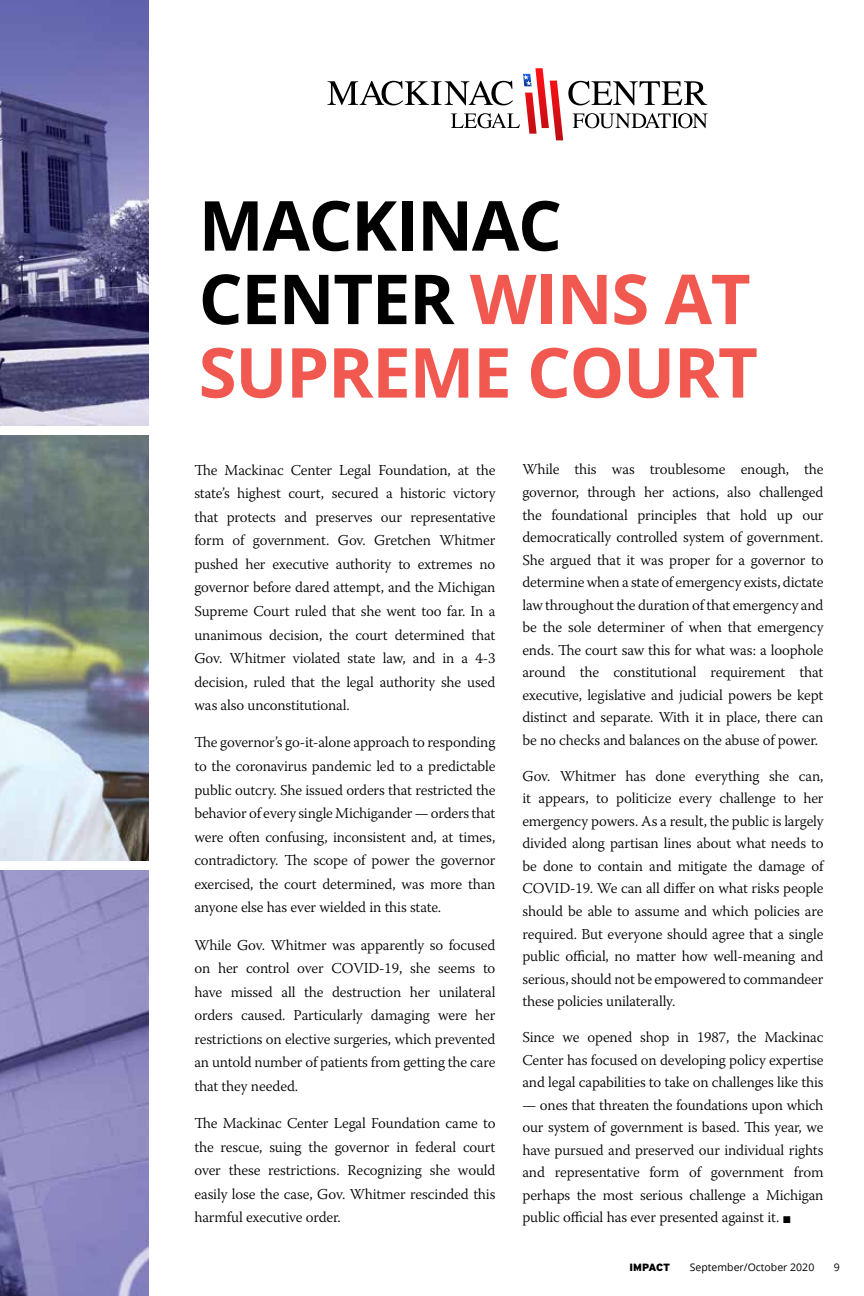
<style>
.page{position:relative;width:864px;height:1296px;background:#fff}
.page>*{position:absolute;margin:0;border:0;box-sizing:border-box;transform-origin:0 0}
.t1{font:700 69px/73.5px "Open Sans";letter-spacing:-.02em;color:#f1584f}
.t2{font:300 15px/22.5px "Warnock Pro";letter-spacing:-.01em;color:#000;text-align:justify}
.t3{font:10.5px "Open Sans";color:#000}
.t4{font:900 10.5px "Interstate";letter-spacing:-.015em;color:#000}
.s1{color:#000}
.s2{font-family:"Apex Serif";font-weight:400;font-size:13.5px}
</style>
<div class="page">
<svg style="left:327px;top:68px;width:381px;height:72px"></svg>
<img style="left:0;top:871px;width:148px;height:425px">
<img style="left:0;top:435px;width:148px;height:426px">
<img style="left:0;top:0;width:148px;height:425px">
<h1 class="t1" style="left:199px;top:187px;width:561px"><span class="s1">MACKINAC<br>CENTER</span> WINS AT<br>SUPREME COURT</h1>
<p class="t2" style="left:194px;top:458px;width:303px;line-height:23.5px">The Mackinac Center Legal Foundation, at the state’s highest court, secured a historic victory that protects and preserves our representative form of government. Gov. Gretchen Whitmer pushed her executive authority to extremes no governor before dared attempt, and the Michigan Supreme Court ruled that she went too far. In a unanimous decision, the court determined that Gov. Whitmer violated state law, and in a 4-3 decision, ruled that the legal authority she used was also unconstitutional.</p>
<p class="t2" style="left:194px;top:730px;width:303px;line-height:23.5px">The governor’s go-it-alone approach to responding to the coronavirus pandemic led to a predictable public outcry. She issued orders that restricted the behavior of every single Michigander — orders that were often confusing, inconsistent and, at times, contradictory. The scope of power the governor exercised, the court determined, was more than anyone else has ever wielded in this state.</p>
<p class="t2" style="left:194px;top:933px;width:303px;line-height:23.5px">While Gov. Whitmer was apparently so focused on her control over COVID-19, she seems to have missed all the destruction her unilateral orders caused. Particularly damaging were her restrictions on elective surgeries, which prevented an untold number of patients from getting the care that they needed.</p>
<p class="t2" style="left:194px;top:1111px;width:303px;line-height:23.5px">The Mackinac Center Legal Foundation came to the rescue, suing the governor in federal court over these restrictions. Recognizing she would easily lose the case, Gov. Whitmer rescinded this harmful executive order.</p>
<p class="t2" style="left:522px;top:458px;width:303px">While this was troublesome enough, the governor, through her actions, also challenged the foundational principles that hold up our democratically controlled system of government.<br>She argued that it was proper for a governor to determine when a state of emergency exists, dictate law throughout the duration of that emergency and be the sole determiner of when that emergency ends. The court saw this for what was: a loophole around the constitutional requirement that executive, legislative and judicial powers be kept distinct and separate. With it in place, there can be no checks and balances on the abuse of power.</p>
<p class="t2" style="left:522px;top:764px;width:303px">Gov. Whitmer has done everything she can, it appears, to politicize every challenge to her emergency powers. As a result, the public is largely divided along partisan lines about what needs to be done to contain and mitigate the damage of COVID-19. We can all differ on what risks people should be able to assume and which policies are required. But everyone should agree that a single public official, no matter how well-meaning and serious, should not be empowered to commandeer these policies unilaterally.</p>
<p class="t2" style="left:522px;top:1026px;width:303px">Since we opened shop in 1987, the Mackinac Center has focused on developing policy expertise and legal capabilities to take on challenges like this</p>
<p class="t2" style="left:522px;top:1093px;width:303px">— ones that threaten the foundations upon which our system of government is based. This year, we have pursued and preserved our individual rights and representative form of government from perhaps the most serious challenge a Michigan public official has ever presented against it. <span class="s2">¬</span></p>
<p class="t4" style="left:629px;top:1262px;width:42px">IMPACT</p>
<p class="t3" style="left:690px;top:1260px;width:126px">September/October 2020</p>
<p class="t3" style="left:834px;top:1260px;width:8px">9</p>
</div>
